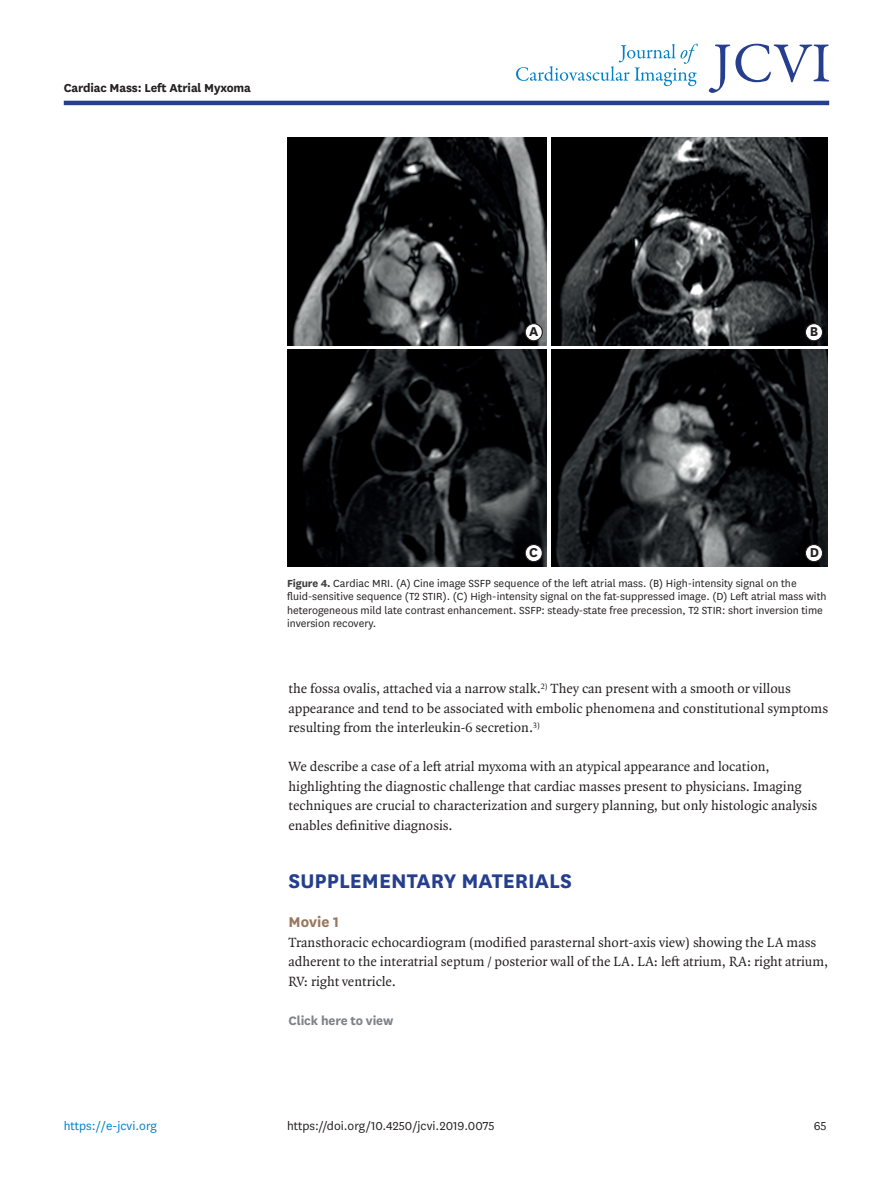
<style>
.page{position:relative;width:893px;height:1191px;background:#fff}
.page>*{position:absolute;margin:0;border:0;box-sizing:border-box;transform-origin:0 0}
.body_title1{font:700 23.1px "National";color:#253f8e}
.body_title2{font:700 16.5px "National";color:#97775e}
.t1{font:700 15px "National";color:#231f20}
.body_p{font:14.25px/19.5px "Quadraat OT";color:#231f20}
.body_p_first{font:14.25px/19.5px "Quadraat OT";color:#231f20}
.body_p-2{font:700 14.25px "National";letter-spacing:-.01em;color:#808285}
.doi_running_footer{font:13.5px "National";color:#231f20}
.alt-title-type{font:700 13.5px "National";letter-spacing:-.01em;color:#231f20}
.t2{font:13.5px "National";color:#0081c8}
.fig_caption{font:12px/13.5px "National";color:#231f20}
.s1{font-weight:700;color:#3e3e3f}
</style>
<div class="page">
<hr style="left:64px;top:101px;width:765px;height:4px;background:#253f8e">
<svg style="left:709px;top:44px;width:120px;height:49px"></svg>
<svg style="left:516px;top:44px;width:182px;height:42px"></svg>
<img style="left:287px;top:349px;width:260px;height:217px">
<img style="left:287px;top:137px;width:260px;height:208px">
<img style="left:551px;top:137px;width:276px;height:208px">
<img style="left:551px;top:349px;width:276px;height:217px">
<div style="left:525px;top:544px;width:17px;height:17px;background:#fff;border-radius:50%"></div>
<div style="left:525px;top:544px;width:18px;height:18px;border:1px solid #231f20;border-radius:50%"></div>
<div style="left:805px;top:544px;width:18px;height:17px;background:#fff;border-radius:50%"></div>
<div style="left:805px;top:544px;width:18px;height:18px;border:1px solid #231f20;border-radius:50%"></div>
<div style="left:525px;top:324px;width:17px;height:17px;background:#fff;border-radius:50%"></div>
<div style="left:525px;top:323px;width:18px;height:18px;border:1px solid #231f20;border-radius:50%"></div>
<div style="left:805px;top:324px;width:18px;height:17px;background:#fff;border-radius:50%"></div>
<div style="left:805px;top:323px;width:18px;height:18px;border:1px solid #231f20;border-radius:50%"></div>
<p class="alt-title-type" style="left:64px;top:78px;width:189px">Cardiac Mass: Left Atrial Myxoma</p>
<p class="t1" style="left:529px;top:321px;width:11px">A</p>
<p class="t1" style="left:810px;top:321px;width:10px">B</p>
<p class="t1" style="left:529px;top:542px;width:10px">C</p>
<p class="t1" style="left:810px;top:542px;width:11px">D</p>
<p class="fig_caption" style="left:287px;top:575px;width:541px"><span class="s1">Figure 4.</span> Cardiac MRI. (A) Cine image SSFP sequence of the left atrial mass. (B) High-intensity signal on the fluid-sensitive sequence (T2 STIR). (C) High-intensity signal on the fat-suppressed image. (D) Left atrial mass with heterogeneous mild late contrast enhancement. SSFP: steady-state free precession, T2 STIR: short inversion time inversion recovery.</p>
<p class="body_p" style="left:289px;top:679px;width:541px">the fossa ovalis, attached via a narrow stalk.<sup>2)</sup> They can present with a smooth or villous appearance and tend to be associated with embolic phenomena and constitutional symptoms resulting from the interleukin-6 secretion.<sup>3)</sup></p>
<p class="body_p" style="left:289px;top:757px;width:530px">We describe a case of a left atrial myxoma with an atypical appearance and location, highlighting the diagnostic challenge that cardiac masses present to physicians. Imaging techniques are crucial to characterization and surgery planning, but only histologic analysis enables definitive diagnosis.</p>
<p class="body_title1" style="left:289px;top:865px;width:285px">SUPPLEMENTARY MATERIALS</p>
<p class="body_title2" style="left:289px;top:910px;width:52px">Movie 1</p>
<p class="body_p_first" style="left:289px;top:932px;width:541px">Transthoracic echocardiogram (modified parasternal short-axis view) showing the LA mass adherent to the interatrial septum / posterior wall of the LA. LA: left atrium, RA: right atrium,<br>RV: right ventricle.</p>
<p class="body_p-2" style="left:289px;top:1010px;width:106px">Click here to view</p>
<p class="t2" style="left:64px;top:1116px;width:95px">https://e-jcvi.org</p>
<p class="doi_running_footer" style="left:287px;top:1116px;width:209px">https://doi.org/10.4250/jcvi.2019.0075</p>
<p class="doi_running_footer" style="left:814px;top:1116px;width:14px">65</p>
</div>
